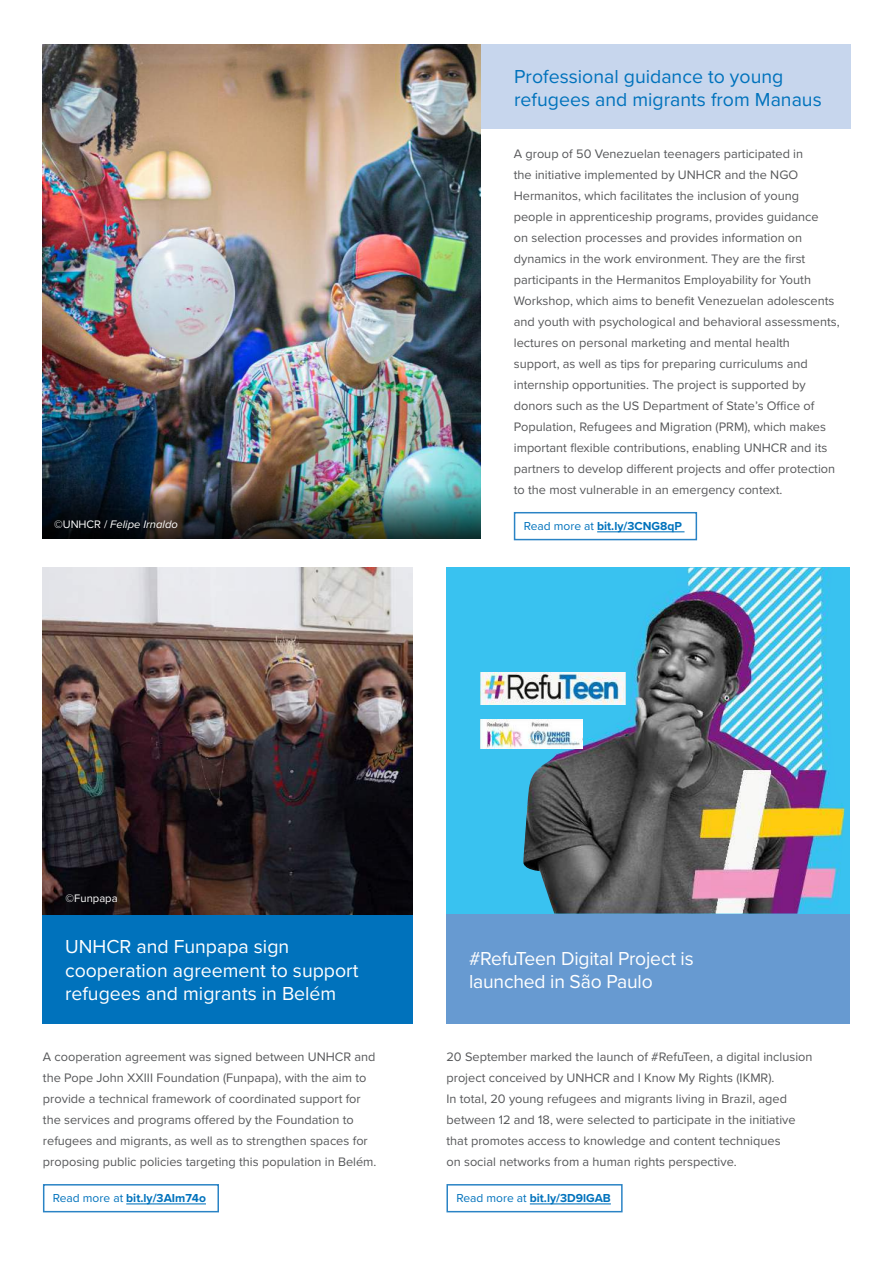
<style>
.page{position:relative;width:893px;height:1263px;background:#fff}
.page>*{position:absolute;margin:0;border:0;box-sizing:border-box;transform-origin:0 0}
.t1{font:19.5px/23.4px "Proxima Nova";color:#fff}
.t2{font:19.5px/23.4px "Proxima Nova";color:#0072bc}
.t3{font:12.75px/21px "Proxima Nova";color:#57585a}
.t4{font:700 12px "Proxima Nova";color:#0072bc}
.t5{font:italic 11.25px "Proxima Nova";color:#fff}
.t6{font:11.25px "Proxima Nova";color:#fff}
.s1{font-style:normal}
.s2{font-weight:400}
</style>
<div class="page">
<div style="left:480px;top:45px;width:370px;height:84px;background:#c7d6ed"></div>
<div style="left:446px;top:568px;width:404px;height:351px;background:#39c2f0"></div>
<img style="left:523px;top:568px;width:321px;height:345px">
<img style="left:480px;top:672px;width:146px;height:32px">
<img style="left:480px;top:720px;width:103px;height:28px">
<hr style="left:530px;top:1203px;width:81px;height:1px;background:#0072bc">
<div style="left:446px;top:1184px;width:177px;height:28px;border:2px solid #2a83c5"></div>
<hr style="left:597px;top:531px;width:87px;height:1px;background:#0072bc">
<div style="left:514px;top:512px;width:183px;height:28px;border:2px solid #2a83c5"></div>
<hr style="left:126px;top:1203px;width:80px;height:1px;background:#0072bc">
<div style="left:43px;top:1184px;width:176px;height:28px;border:2px solid #2a83c5"></div>
<div style="left:446px;top:914px;width:404px;height:109px;background:#679ad1"></div>
<div style="left:43px;top:914px;width:370px;height:110px;background:#0072bc"></div>
<img style="left:43px;top:45px;width:437px;height:427px">
<img style="left:43px;top:472px;width:437px;height:66px">
<img style="left:43px;top:568px;width:370px;height:346px">
<p class="t5" style="left:54px;top:516px;width:125px"><span class="s1">©UNHCR /</span> Felipe Irnaldo</p>
<h1 class="t2" style="left:514px;top:63px;width:309px">Professional guidance to young refugees and migrants from Manaus</h1>
<p class="t3" style="left:514px;top:143px;width:327px">A group of 50 Venezuelan teenagers participated in<br>the initiative implemented by UNHCR and the NGO Hermanitos, which facilitates the inclusion of young people in apprenticeship programs, provides guidance<br>on selection processes and provides information on dynamics in the work environment. They are the first participants in the Hermanitos Employability for Youth Workshop, which aims to benefit Venezuelan adolescents and youth with psychological and behavioral assessments, lectures on personal marketing and mental health<br>support, as well as tips for preparing curriculums and internship opportunities. The project is supported by donors such as the US Department of State’s Office of Population, Refugees and Migration (PRM), which makes important flexible contributions, enabling UNHCR and its partners to develop different projects and offer protection to the most vulnerable in an emergency context.</p>
<p class="t4" style="left:524px;top:517px;width:160px"><span class="s2">Read more at</span> bit.ly/3CNG8qP</p>
<p class="t6" style="left:66px;top:890px;width:54px">©Funpapa</p>
<h1 class="t1" style="left:65px;top:934px;width:295px">UNHCR and Funpapa sign cooperation agreement to support refugees and migrants in Belém</h1>
<p class="t3" style="left:43px;top:1046px;width:335px">A cooperation agreement was signed between UNHCR and the Pope John XXIII Foundation (Funpapa), with the aim to provide a technical framework of coordinated support for the services and programs offered by the Foundation to refugees and migrants, as well as to strengthen spaces for proposing public policies targeting this population in Belém.</p>
<p class="t4" style="left:53px;top:1189px;width:155px"><span class="s2">Read more at</span> bit.ly/3AIm74o</p>
<h1 class="t1" style="left:469px;top:946px;width:226px">#RefuTeen Digital Project is launched in São Paulo</h1>
<p class="t3" style="left:446px;top:1046px;width:368px">20 September marked the launch of #RefuTeen, a digital inclusion project conceived by UNHCR and I Know My Rights (IKMR).<br>In total, 20 young refugees and migrants living in Brazil, aged between 12 and 18, were selected to participate in the initiative that promotes access to knowledge and content techniques<br>on social networks from a human rights perspective.</p>
<p class="t4" style="left:456px;top:1189px;width:156px"><span class="s2">Read more at</span> bit.ly/3D9lGAB</p>
</div>
